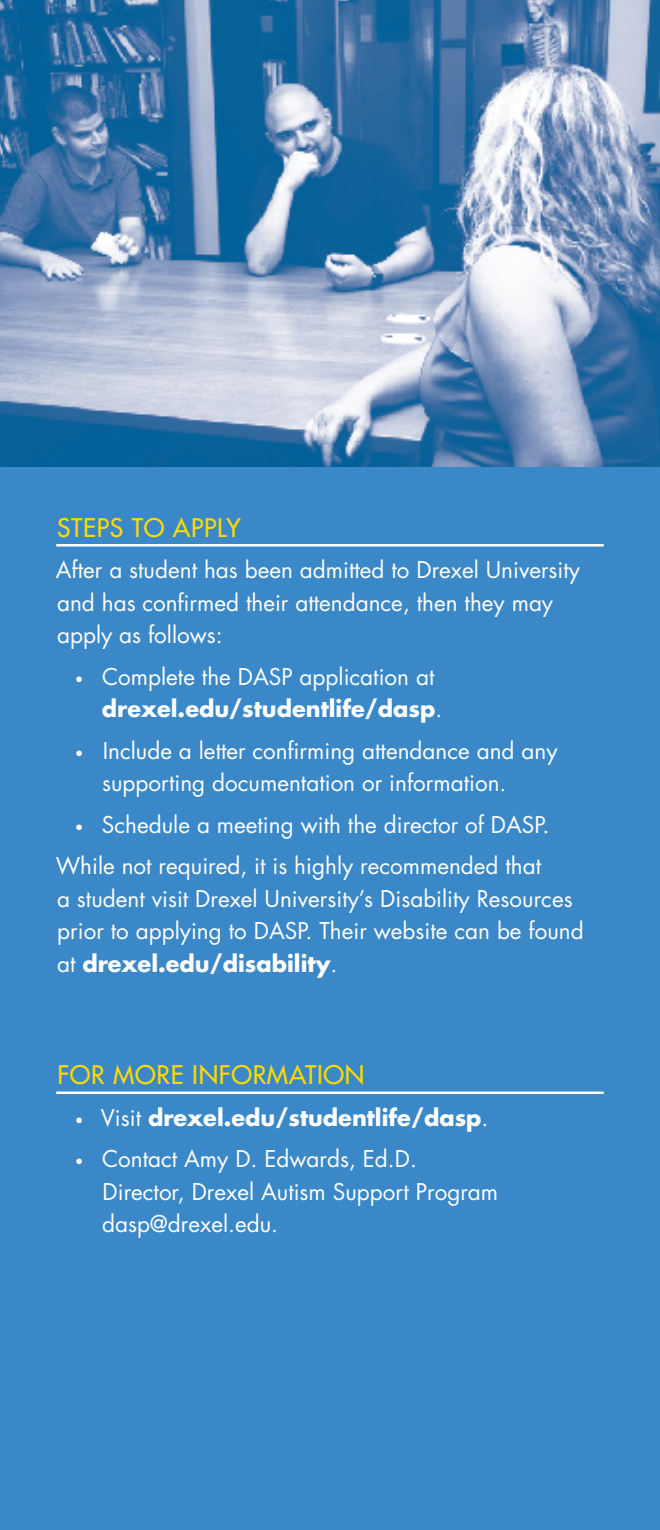
<style>
.page{position:relative;width:660px;height:1530px;background:#3a88c8}
.page>*{position:absolute;margin:0;border:0;box-sizing:border-box;transform-origin:0 0}
.t1{font:500 25px "Futura Std";letter-spacing:.025em;color:#ffda02}
.t2{font:22.5px/32.5px "Futura Std";color:#fff}
.t3{font:700 22.5px "Futura Std";color:#fff}
.s1{font-size:15px}
.s2{font-weight:700}
.s3{font-weight:400;font-size:15px}
.s4{font-weight:400}
</style>
<div class="page">
<img style="left:0;top:0;width:660px;height:466px">
<hr style="left:56px;top:544px;width:548px;height:3px;background:#fff">
<hr style="left:56px;top:1092px;width:548px;height:2px;background:#fff">
<p class="t1" style="left:57px;top:512px;width:185px">STEPS TO APPLY</p>
<p class="t2" style="left:56px;top:554px;width:526px">After a student has been admitted to Drexel University and has confirmed their attendance, then they may apply as follows:</p>
<p class="t2" style="left:102px;top:661px;width:342px;text-indent:-27px"><span class="s1">•</span> Complete the DASP application at <span class="s2">drexel.edu/studentlife/dasp</span>.</p>
<p class="t2" style="left:102px;top:735px;width:457px;text-indent:-27px"><span class="s1">•</span> Include a letter confirming attendance and any supporting documentation or information.</p>
<p class="t2" style="left:56px;top:804px;width:495px;line-height:41.5px;text-indent:19px"><span class="s1">•</span> Schedule a meeting with the director of DASP.<br>While not required, it is highly recommended that</p>
<p class="t2" style="left:57px;top:883px;width:528px">a student visit Drexel University’s Disability Resources prior to applying to DASP. Their website can be found at <span class="s2">drexel.edu/disability</span>.</p>
<p class="t1" style="left:57px;top:1059px;width:308px">FOR MORE INFORMATION</p>
<p class="t3" style="left:75px;top:1102px;width:415px"><span class="s3">•</span> <span class="s4">Visit</span> drexel.edu/studentlife/dasp<span class="s4">.</span></p>
<p class="t2" style="left:102px;top:1143px;width:398px;text-indent:-27px"><span class="s1">•</span> Contact Amy D. Edwards, Ed.D.<br>Director, Drexel Autism Support Program dasp@drexel.edu.</p>
</div>
